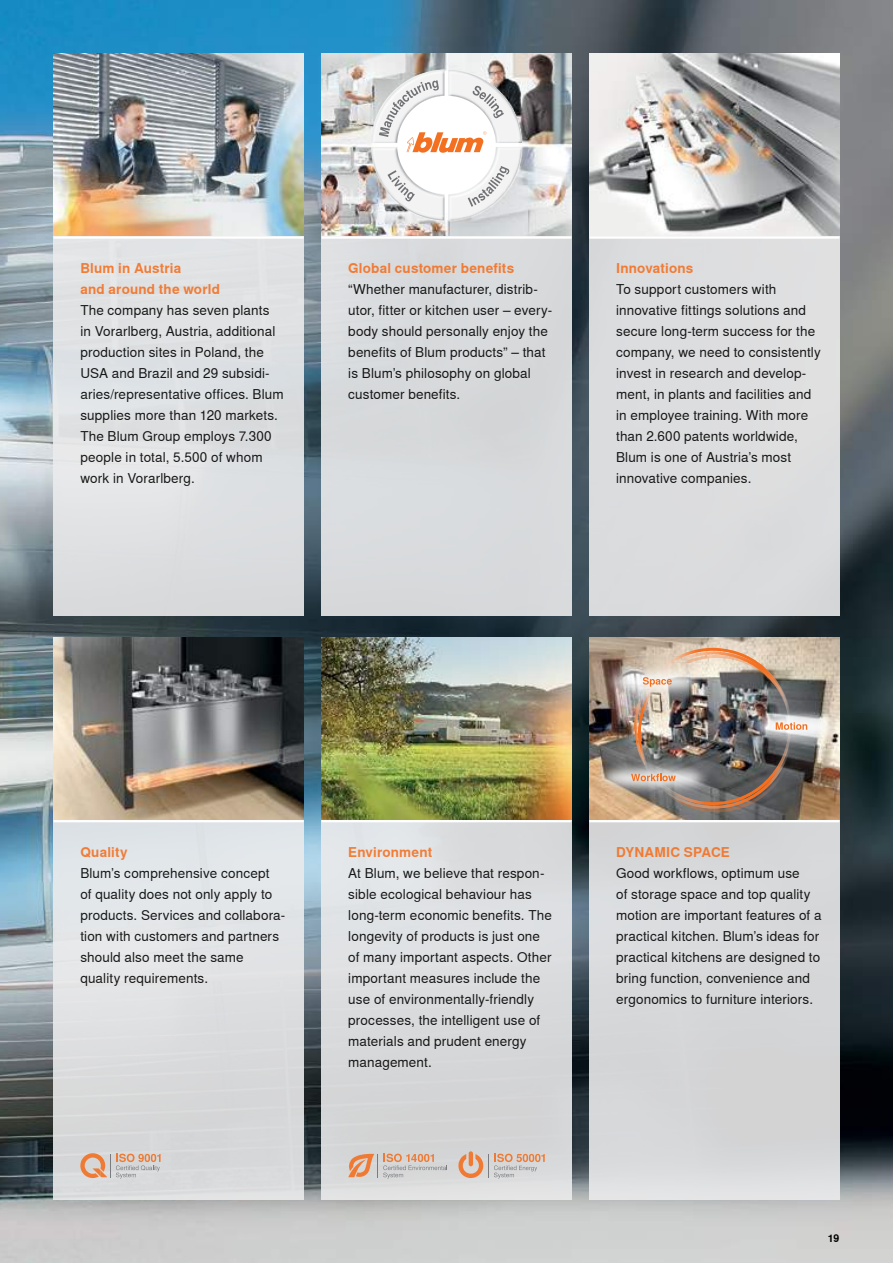
<style>
.page{position:relative;width:893px;height:1263px;background:#fff}
.page>*{position:absolute;margin:0;border:0;box-sizing:border-box;transform-origin:0 0}
.t1{font:13.5px/21px "Nimbus Sans Global";letter-spacing:.01em;color:#000}
.t2{font:700 13.5px/21px "Nimbus Sans Global";letter-spacing:.01em;color:#f37021}
.t3{font:700 10.5px "Nimbus Sans Global";color:#000}
</style>
<div class="page">
<img style="left:0;top:0;width:893px;height:1263px">
<img style="left:54px;top:54px;width:250px;height:182px">
<img style="left:321px;top:54px;width:250px;height:182px">
<img style="left:589px;top:54px;width:250px;height:182px">
<img style="left:54px;top:637px;width:250px;height:183px">
<img style="left:321px;top:637px;width:250px;height:183px">
<div style="left:54px;top:236px;width:250px;height:380px;background:#dee0e3"></div>
<hr style="left:54px;top:236px;width:250px;height:3px;background:#fff">
<div style="left:321px;top:236px;width:250px;height:380px;background:#d8dadc"></div>
<hr style="left:321px;top:236px;width:250px;height:3px;background:#fff">
<div style="left:589px;top:236px;width:250px;height:380px;background:#dcddde"></div>
<hr style="left:589px;top:236px;width:250px;height:3px;background:#fff">
<div style="left:54px;top:820px;width:250px;height:380px;background:#dee1e2"></div>
<svg style="left:80px;top:1153px;width:81px;height:25px"></svg>
<hr style="left:54px;top:820px;width:250px;height:2px;background:#fff">
<div style="left:321px;top:820px;width:250px;height:380px;background:linear-gradient(to right,#dddfe0,#d8d9da)"></div>
<svg style="left:348px;top:1154px;width:100px;height:24px;background:#d5beb0"></svg>
<svg style="left:458px;top:1154px;width:87px;height:24px;background:#d8bdad"></svg>
<hr style="left:321px;top:820px;width:250px;height:2px;background:#fff">
<img style="left:589px;top:637px;width:250px;height:183px">
<img style="left:589px;top:647px;width:134px;height:68px">
<img style="left:807px;top:692px;width:32px;height:68px">
<img style="left:589px;top:743px;width:42px;height:69px">
<img style="left:631px;top:648px;width:176px;height:165px">
<div style="left:589px;top:820px;width:250px;height:380px;background:#d6d7d9"></div>
<hr style="left:589px;top:820px;width:250px;height:2px;background:#fff">
<svg style="left:371px;top:70px;width:151px;height:150px"></svg>
<p class="t2" style="left:80px;top:258px;width:141px">Blum in Austria<br>and around the world</p>
<p class="t1" style="left:80px;top:300px;width:205px">The company has seven plants<br>in Vorarlberg, Austria, additional production sites in Poland, the<br>USA and Brazil and 29 subsidi&shy;aries/representative offices. Blum supplies more than 120 markets.<br>The Blum Group employs 7.300 people in total, 5.500 of whom work in Vorarlberg.</p>
<p class="t2" style="left:348px;top:258px;width:167px">Global customer benefits</p>
<p class="t1" style="left:348px;top:279px;width:205px">“Whether manufacturer, distrib&shy;utor, fitter or kitchen user – every&shy;body should personally enjoy the benefits of Blum products” – that is Blum’s philosophy on global customer benefits.</p>
<p class="t2" style="left:616px;top:258px;width:79px">Innovations</p>
<p class="t1" style="left:616px;top:279px;width:206px">To support customers with innovative fittings solutions and secure long-term success for the company, we need to consistently invest in research and develop&shy;ment, in plants and facilities and in employee training. With more than 2.600 patents worldwide,<br>Blum is one of Austria’s most innovative companies.</p>
<p class="t2" style="left:80px;top:841px;width:49px">Quality</p>
<p class="t1" style="left:80px;top:862px;width:206px">Blum’s comprehensive concept<br>of quality does not only apply to products. Services and collabora&shy;tion with customers and partners should also meet the same quality requirements.</p>
<p class="t2" style="left:348px;top:841px;width:85px">Environment</p>
<p class="t1" style="left:348px;top:862px;width:205px">At Blum, we believe that respon&shy;sible ecological behaviour has long-term economic benefits. The longevity of products is just one of many important aspects. Other important measures include the use of environmentally-friendly processes, the intelligent use of materials and prudent energy management.</p>
<p class="t2" style="left:616px;top:841px;width:115px">DYNAMIC SPACE</p>
<p class="t1" style="left:616px;top:862px;width:207px">Good workflows, optimum use<br>of storage space and top quality motion are important features of a practical kitchen. Blum’s ideas for practical kitchens are designed to bring function, convenience and ergonomics to furniture interiors.</p>
<p class="t3" style="left:828px;top:1232px;width:13px">19</p>
</div>
